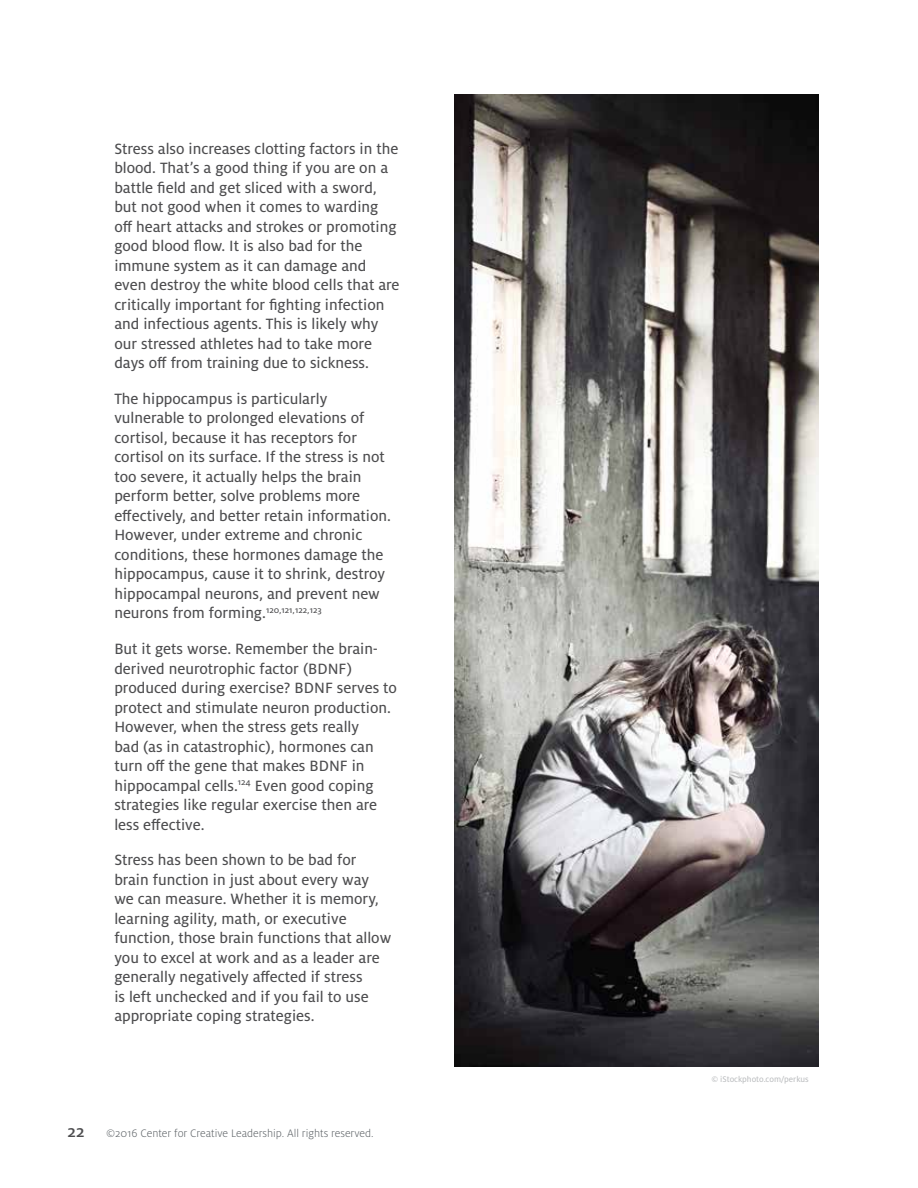
<style>
.page{position:relative;width:918px;height:1188px;background:#fff}
.page>*{position:absolute;margin:0;border:0;box-sizing:border-box;transform-origin:0 0}
.t1{font:16.5px/19.5px "Milo Pro Text";color:#4d4d4f}
.t2{font:300 12px "Milo Pro";color:#5e6367}
.t3{font:9px "Milo Pro Text";color:#bcbec0}
.s1{font-weight:500;font-size:18px;color:#4d4d4f}
</style>
<div class="page">
<img style="left:454px;top:95px;width:364px;height:972px">
<p class="t1" style="left:114px;top:139px;width:287px">Stress also increases clotting factors in the blood. That’s a good thing if you are on a battle field and get sliced with a sword, but not good when it comes to warding off heart attacks and strokes or promoting good blood flow. It is also bad for the immune system as it can damage and even destroy the white blood cells that are critically important for fighting infection and infectious agents. This is likely why our stressed athletes had to take more days off from training due to sickness.</p>
<p class="t1" style="left:114px;top:389px;width:278px">The hippocampus is particularly vulnerable to prolonged elevations of cortisol, because it has receptors for cortisol on its surface. If the stress is not too severe, it actually helps the brain perform better, solve problems more effectively, and better retain information.<br>However, under extreme and chronic conditions, these hormones damage the hippocampus, cause it to shrink, destroy hippocampal neurons, and prevent new neurons from forming.<sup>120,121,122,123</sup></p>
<p class="t1" style="left:114px;top:639px;width:284px">But it gets worse. Remember the brain&shy;derived neurotrophic factor (BDNF) produced during exercise? BDNF serves to protect and stimulate neuron production.<br>However, when the stress gets really<br>bad (as in catastrophic), hormones can turn off the gene that makes BDNF in hippocampal cells.<sup>124</sup> Even good coping strategies like regular exercise then are less effective.</p>
<p class="t1" style="left:114px;top:850px;width:278px">Stress has been shown to be bad for brain function in just about every way we can measure. Whether it is memory, learning agility, math, or executive function, those brain functions that allow you to excel at work and as a leader are generally negatively affected if stress<br>is left unchecked and if you fail to use appropriate coping strategies.</p>
<p class="t2" style="left:68px;top:1127px;width:308px"><span class="s1">22</span> ©2016 Center for Creative Leadership. All rights reserved.</p>
<p class="t3" style="left:711px;top:1074px;width:99px">© iStockphoto.com/perkus</p>
</div>
